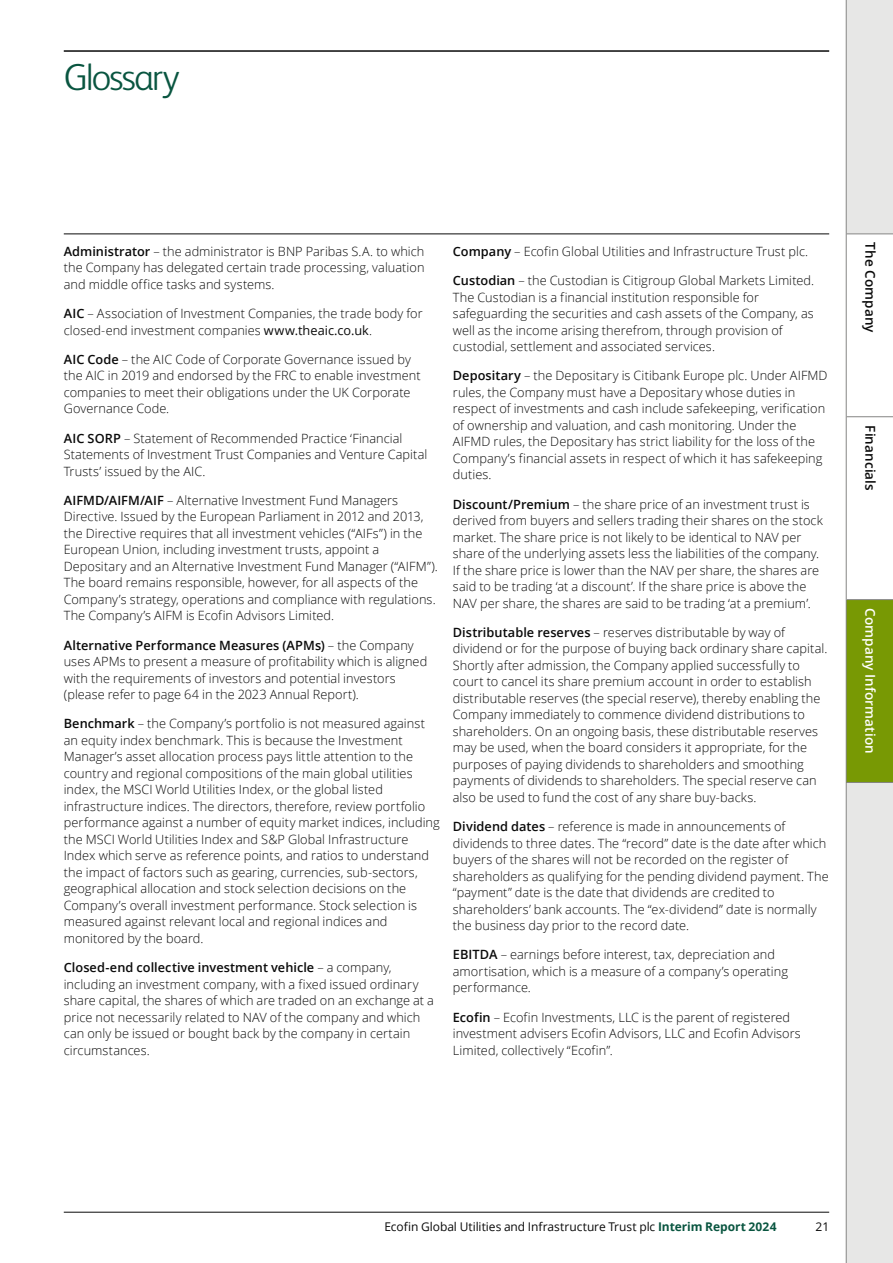
<style>
.page{position:relative;width:893px;height:1263px;background:#fff}
.page>*{position:absolute;margin:0;border:0;box-sizing:border-box;transform-origin:0 0}
.t1{font:300 37.5px "FS Albert";letter-spacing:-.045em;color:#095540}
.t2{font:600 13.5px "Open Sans";letter-spacing:.01em;color:#0a0a0a}
.t3{font:600 13.5px "Open Sans";letter-spacing:.01em;color:#fff}
.t4{font:300 12.75px/16.5px "Open Sans";letter-spacing:.005em;color:#0a0a0a}
.t5{font:12px "Open Sans";letter-spacing:-.005em;color:#0a0a0a}
.s1{font-weight:600}
.s2{font-weight:400}
.s3{font-weight:700;color:#095540}
</style>
<div class="page">
<div style="left:847px;top:0;width:46px;height:1263px;background:#e7e7e6"></div>
<svg style="left:847px;top:235px;width:46px;height:364px"></svg>
<div style="left:846px;top:600px;width:47px;height:182px;background:#789904"></div>
<hr style="left:846px;top:0;width:1px;height:234px;background:#858584">
<hr style="left:846px;top:234px;width:1px;height:183px;background:#858584">
<hr style="left:846px;top:416px;width:47px;height:1px;background:#858584">
<hr style="left:846px;top:417px;width:1px;height:183px;background:#858584">
<hr style="left:846px;top:599px;width:47px;height:1px;background:#858584">
<hr style="left:846px;top:600px;width:1px;height:182px;background:#858584">
<hr style="left:846px;top:782px;width:1px;height:481px;background:#858584">
<hr style="left:846px;top:234px;width:47px;height:1px;background:#858584">
<hr style="left:846px;top:782px;width:47px;height:1px;background:#858584">
<hr style="left:64px;top:50px;width:765px;height:2px;background:#0a0a0a">
<hr style="left:64px;top:233px;width:765px;height:1px;background:#0a0a0a">
<hr style="left:64px;top:1212px;width:765px;height:1px;background:#0a0a0a">
<h1 class="t1" style="left:64px;top:52px;width:117px">Glossary</h1>
<p class="t4" style="left:64px;top:243px;width:362px;text-align:justify"><span class="s1">Administrator</span> – the administrator is BNP Paribas S.A. to which the Company has delegated certain trade processing, valuation and middle office tasks and systems.</p>
<p class="t4" style="left:64px;top:305px;width:360px"><span class="s1">AIC</span> – Association of Investment Companies, the trade body for closed-end investment companies <span class="s2">www.theaic.co.uk</span>.</p>
<p class="t4" style="left:64px;top:351px;width:358px"><span class="s1">AIC Code</span> – the AIC Code of Corporate Governance issued by the AIC in 2019 and endorsed by the FRC to enable investment companies to meet their obligations under the UK Corporate Governance Code.</p>
<p class="t4" style="left:64px;top:429px;width:365px"><span class="s1">AIC SORP</span> – Statement of Recommended Practice ‘Financial<br>Statements of Investment Trust Companies and Venture Capital<br>Trusts’ issued by the AIC.</p>
<p class="t4" style="left:64px;top:492px;width:376px"><span class="s1">AIFMD/AIFM/AIF</span> – Alternative Investment Fund Managers Directive. Issued by the European Parliament in 2012 and 2013, the Directive requires that all investment vehicles (“AIFs”) in the European Union, including investment trusts, appoint a Depositary and an Alternative Investment Fund Manager (“AIFM”).<br>The board remains responsible, however, for all aspects of the Company’s strategy, operations and compliance with regulations.<br>The Company’s AIFM is Ecofin Advisors Limited.</p>
<p class="t4" style="left:64px;top:636px;width:365px"><span class="s1">Alternative Performance Measures (APMs)</span> – the Company uses APMs to present a measure of profitability which is aligned with the requirements of investors and potential investors (please refer to page 64 in the 2023 Annual Report).</p>
<p class="t4" style="left:64px;top:715px;width:378px"><span class="s1">Benchmark</span> – the Company’s portfolio is not measured against an equity index benchmark. This is because the Investment Manager’s asset allocation process pays little attention to the country and regional compositions of the main global utilities index, the MSCI World Utilities Index, or the global listed infrastructure indices. The directors, therefore, review portfolio performance against a number of equity market indices, including the MSCI World Utilities Index and S&amp;P Global Infrastructure Index which serve as reference points, and ratios to understand the impact of factors such as gearing, currencies, sub-sectors, geographical allocation and stock selection decisions on the Company’s overall investment performance. Stock selection is measured against relevant local and regional indices and monitored by the board.</p>
<p class="t4" style="left:64px;top:959px;width:372px"><span class="s1">Closed-end collective investment vehicle</span> – a company, including an investment company, with a fixed issued ordinary share capital, the shares of which are traded on an exchange at a price not necessarily related to NAV of the company and which can only be issued or bought back by the company in certain circumstances.</p>
<p class="t4" style="left:453px;top:242px;width:357px"><span class="s1">Company</span> – Ecofin Global Utilities and Infrastructure Trust plc.</p>
<p class="t4" style="left:453px;top:272px;width:363px"><span class="s1">Custodian</span> – the Custodian is Citigroup Global Markets Limited.<br>The Custodian is a financial institution responsible for safeguarding the securities and cash assets of the Company, as well as the income arising therefrom, through provision of custodial, settlement and associated services.</p>
<p class="t4" style="left:453px;top:367px;width:376px"><span class="s1">Depositary</span> – the Depositary is Citibank Europe plc. Under AIFMD rules, the Company must have a Depositary whose duties in respect of investments and cash include safekeeping, verification of ownership and valuation, and cash monitoring. Under the AIFMD rules, the Depositary has strict liability for the loss of the Company’s financial assets in respect of which it has safekeeping duties.</p>
<p class="t4" style="left:453px;top:495px;width:372px"><span class="s1">Discount/Premium</span> – the share price of an investment trust is derived from buyers and sellers trading their shares on the stock market. The share price is not likely to be identical to NAV per share of the underlying assets less the liabilities of the company.<br>If the share price is lower than the NAV per share, the shares are said to be trading ‘at a discount’. If the share price is above the NAV per share, the shares are said to be trading ‘at a premium’.</p>
<p class="t4" style="left:453px;top:624px;width:376px"><span class="s1">Distributable reserves</span> – reserves distributable by way of dividend or for the purpose of buying back ordinary share capital.<br>Shortly after admission, the Company applied successfully to court to cancel its share premium account in order to establish distributable reserves (the special reserve), thereby enabling the Company immediately to commence dividend distributions to shareholders. On an ongoing basis, these distributable reserves may be used, when the board considers it appropriate, for the purposes of paying dividends to shareholders and smoothing payments of dividends to shareholders. The special reserve can also be used to fund the cost of any share buy-backs.</p>
<p class="t4" style="left:453px;top:818px;width:377px"><span class="s1">Dividend dates</span> – reference is made in announcements of dividends to three dates. The “record” date is the date after which buyers of the shares will not be recorded on the register of shareholders as qualifying for the pending dividend payment. The “payment” date is the date that dividends are credited to shareholders’ bank accounts. The “ex-dividend” date is normally the business day prior to the record date.</p>
<p class="t4" style="left:453px;top:946px;width:337px"><span class="s1">EBITDA</span> – earnings before interest, tax, depreciation and amortisation, which is a measure of a company’s operating performance.</p>
<p class="t4" style="left:453px;top:1008px;width:350px"><span class="s1">Ecofin</span> – Ecofin Investments, LLC is the parent of registered investment advisers Ecofin Advisors, LLC and Ecofin Advisors<br>Limited, collectively “Ecofin”.</p>
<p class="t2" style="left:880px;top:242px;width:92px;rotate:90deg">The Company</p>
<p class="t2" style="left:880px;top:425px;width:67px;rotate:90deg">Financials</p>
<p class="t3" style="left:880px;top:608px;width:147px;rotate:90deg">Company Information</p>
<p class="t5" style="left:384px;top:1218px;width:394px">Ecofin Global Utilities and Infrastructure Trust plc <span class="s3">Interim Report 2024</span></p>
<p class="t5" style="left:816px;top:1218px;width:15px">21</p>
</div>
